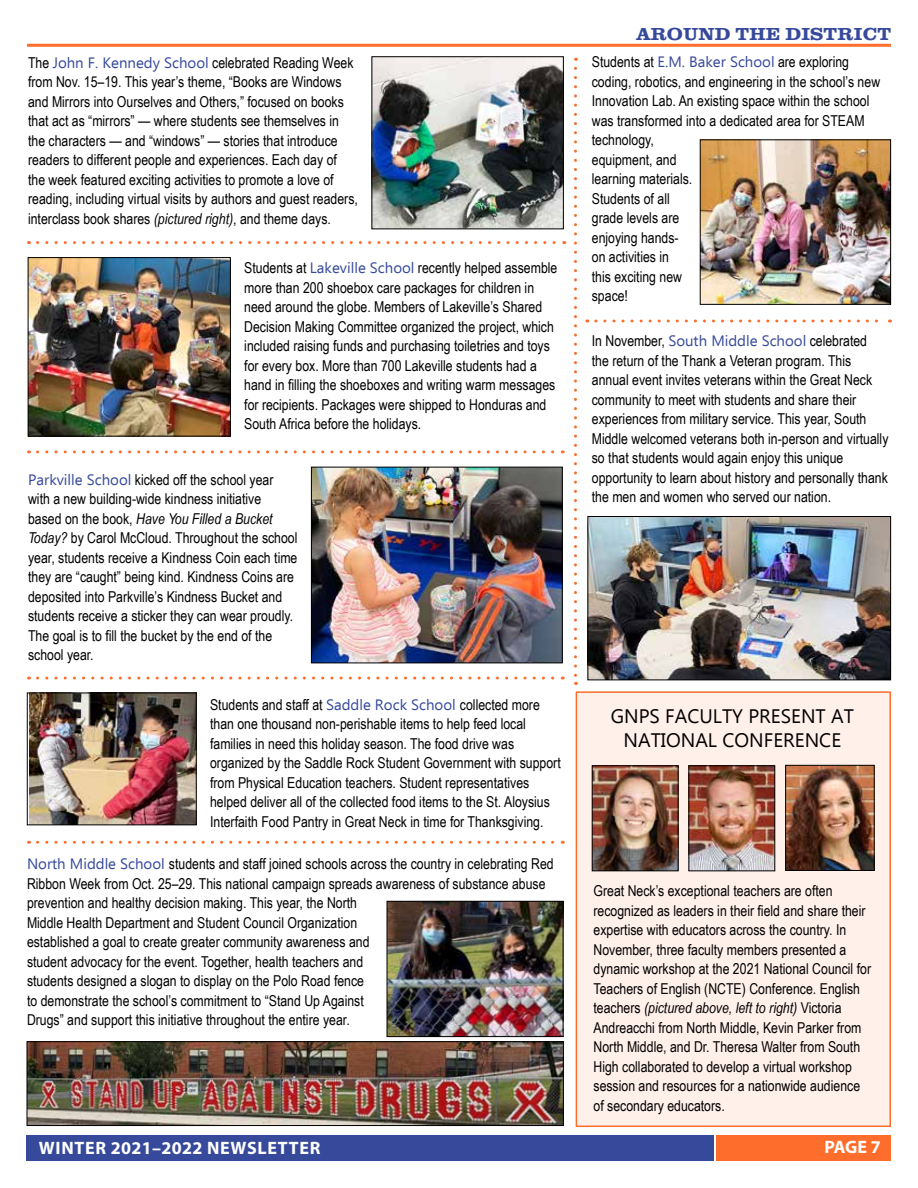
<style>
.page{position:relative;width:918px;height:1188px;background:#fff}
.page>*{position:absolute;margin:0;border:0;box-sizing:border-box;transform-origin:0 0}
.t1{font:19.5px/24px "Ebrima";color:#000;text-align:center}
.t2{font:700 18px "Myriad Pro";letter-spacing:.04em;color:#fff}
.t3{font:700 18px "Clarendon URW Ext Wid";letter-spacing:.01em;color:#36499b}
.t4{font:15px/19.5px "Arial Narrow";color:#000}
.s1{font-family:"Ebrima";color:#36499b}
.s2{font-style:italic}
</style>
<div class="page">
<div style="left:716px;top:1135px;width:175px;height:26px;background:#ff6d2d"></div>
<div style="left:26px;top:1135px;width:688px;height:26px;background:#36499b"></div>
<hr style="left:27px;top:44px;width:864px;height:3px;background:#ff6d2d">
<img style="left:313px;top:469px;width:248px;height:192px">
<div style="left:311px;top:467px;width:252px;height:196px;border:1px solid #000"></div>
<img style="left:30px;top:259px;width:199px;height:175px">
<div style="left:28px;top:257px;width:203px;height:179px;border:1px solid #000"></div>
<img style="left:374px;top:58px;width:188px;height:169px">
<div style="left:372px;top:56px;width:192px;height:173px;border:1px solid #000"></div>
<div style="left:576px;top:691px;width:315px;height:436px;background:#fff0ea;border:2px solid #ff6d2d"></div>
<img style="left:594px;top:767px;width:83px;height:102px">
<div style="left:592px;top:765px;width:87px;height:106px;border:1px solid #000"></div>
<img style="left:690px;top:767px;width:83px;height:102px">
<div style="left:688px;top:765px;width:87px;height:106px;border:1px solid #000"></div>
<img style="left:787px;top:767px;width:86px;height:102px">
<div style="left:785px;top:765px;width:90px;height:106px;border:1px solid #000"></div>
<svg style="left:574px;top:68px;width:3px;height:617px"></svg>
<svg style="left:38px;top:241px;width:527px;height:3px"></svg>
<svg style="left:38px;top:450px;width:525px;height:3px"></svg>
<svg style="left:38px;top:677px;width:525px;height:3px"></svg>
<img style="left:29px;top:1043px;width:533px;height:81px">
<div style="left:27px;top:1041px;width:537px;height:85px;border:1px solid #000"></div>
<img style="left:389px;top:903px;width:172px;height:132px">
<div style="left:387px;top:901px;width:176px;height:136px;border:1px solid #000"></div>
<svg style="left:38px;top:841px;width:525px;height:3px"></svg>
<img style="left:30px;top:695px;width:165px;height:128px">
<div style="left:27px;top:693px;width:170px;height:132px;border:1px solid #000"></div>
<svg style="left:596px;top:320px;width:294px;height:2px"></svg>
<img style="left:590px;top:518px;width:299px;height:160px">
<div style="left:588px;top:516px;width:303px;height:164px;border:1px solid #000"></div>
<img style="left:702px;top:141px;width:187px;height:162px">
<div style="left:700px;top:139px;width:191px;height:166px;border:1px solid #000"></div>
<p class="t4" style="left:28px;top:52px;width:331px">The <span class="s1">John F. Kennedy School</span> celebrated Reading Week from Nov. 15–19. This year’s theme, “Books are Windows and Mirrors into Ourselves and Others,” focused on books that act as “mirrors” — where students see themselves in the characters — and “windows” — stories that introduce readers to different people and experiences. Each day of<br>the week featured exciting activities to promote a love of reading, including virtual visits by authors and guest readers, interclass book shares <span class="s2">(pictured right)</span>, and theme days.</p>
<p class="t4" style="left:244px;top:258px;width:315px">Students at <span class="s1">Lakeville School</span> recently helped assemble more than 200 shoebox care packages for children in need around the globe. Members of Lakeville’s Shared Decision Making Committee organized the project, which included raising funds and purchasing toiletries and toys for every box. More than 700 Lakeville students had a hand in filling the shoeboxes and writing warm messages for recipients. Packages were shipped to Honduras and South Africa before the holidays.</p>
<p class="t4" style="left:28px;top:469px;width:271px"><span class="s1">Parkville School</span> kicked off the school year with a new building-wide kindness initiative based on the book, <span class="s2">Have You Filled a Bucket Today?</span> by Carol McCloud. Throughout the school year, students receive a Kindness Coin each time they are “caught” being kind. Kindness Coins are deposited into Parkville’s Kindness Bucket and students receive a sticker they can wear proudly.<br>The goal is to fill the bucket by the end of the school year.</p>
<p class="t4" style="left:210px;top:694px;width:352px">Students and staff at <span class="s1">Saddle Rock School</span> collected more than one thousand non-perishable items to help feed local families in need this holiday season. The food drive was organized by the Saddle Rock Student Government with support from Physical Education teachers. Student representatives helped deliver all of the collected food items to the St. Aloysius Interfaith Food Pantry in Great Neck in time for Thanksgiving.</p>
<p class="t4" style="left:27px;top:854px;width:528px"><span class="s1">North Middle School</span> students and staff joined schools across the country in celebrating Red Ribbon Week from Oct. 25–29. This national campaign spreads awareness of substance abuse prevention and healthy decision making. This year, the North<br>Middle Health Department and Student Council Organization<br>established a goal to create greater community awareness and<br>student advocacy for the event. Together, health teachers and<br>students designed a slogan to display on the Polo Road fence<br>to demonstrate the school’s commitment to “Stand Up Against<br>Drugs” and support this initiative throughout the entire year.</p>
<p class="t2" style="left:39px;top:1136px;width:283px">WINTER 2021–2022 NEWSLETTER</p>
<p class="t3" style="left:637px;top:23px;width:256px">AROUND THE DISTRICT</p>
<p class="t4" style="left:592px;top:52px;width:290px">Students at <span class="s1">E.M. Baker School</span> are exploring coding, robotics, and engineering in the school’s new<br>Innovation Lab. An existing space within the school was transformed into a dedicated area for STEAM technology,<br>equipment, and<br>learning materials.<br>Students of all<br>grade levels are<br>enjoying hands-<br>on activities in<br>this exciting new<br>space!</p>
<p class="t4" style="left:592px;top:331px;width:298px">In November, <span class="s1">South Middle School</span> celebrated<br>the return of the Thank a Veteran program. This annual event invites veterans within the Great Neck community to meet with students and share their experiences from military service. This year, South Middle welcomed veterans both in-person and virtually so that students would again enjoy this unique opportunity to learn about history and personally thank the men and women who served our nation.</p>
<h1 class="t1" style="left:611px;top:703px;width:245px">GNPS FACULTY PRESENT AT<br>NATIONAL CONFERENCE</h1>
<p class="t4" style="left:594px;top:881px;width:279px">Great Neck’s exceptional teachers are often recognized as leaders in their field and share their expertise with educators across the country. In November, three faculty members presented a dynamic workshop at the 2021 National Council for Teachers of English (NCTE) Conference. English teachers <span class="s2">(pictured above, left to right)</span> Victoria Andreacchi from North Middle, Kevin Parker from North Middle, and Dr. Theresa Walter from South High collaborated to develop a virtual workshop session and resources for a nationwide audience of secondary educators.</p>
<p class="t2" style="left:824px;top:1136px;width:58px">PAGE 7</p>
</div>
